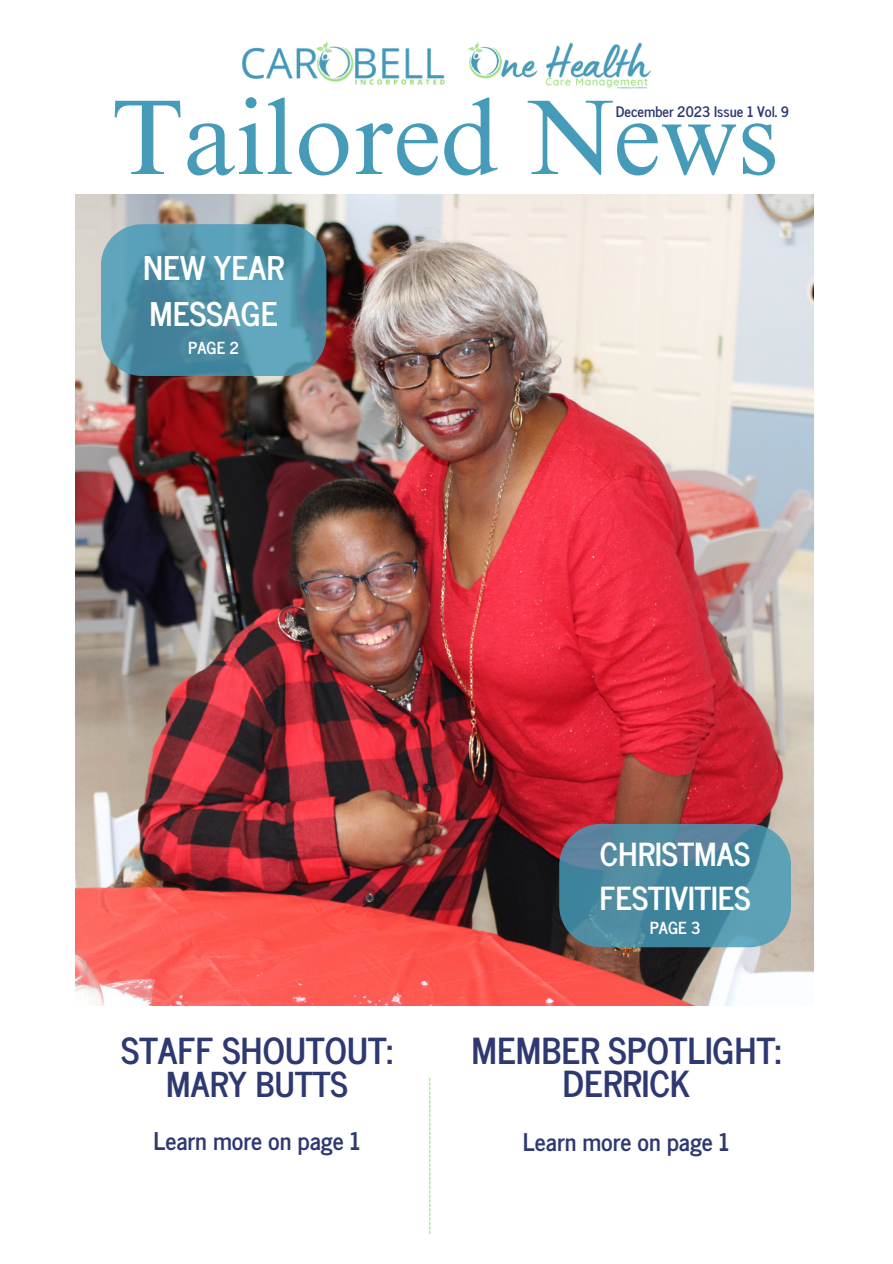
<style>
.page{position:relative;width:893px;height:1264px;background:#fff}
.page>*{position:absolute;margin:0;border:0;box-sizing:border-box;transform-origin:0 0}
.t1{font:106.5px "Times NRMT Pro";color:#469bb9}
.t2{font:700 35.55px/32.7px "News Cycle";color:#2e3972;text-align:center}
.t3{font:700 34.05px "News Cycle";color:#2e3972}
.t4{font:700 32.4px/45px "News Cycle";color:#fff}
.t5{font:700 31.5px/43.8px "News Cycle";color:#fff}
.t6{font:700 24.15px "News Cycle";color:#2e3972}
.t7{font:700 16.5px "News Cycle";color:#fff}
.t8{font:700 14.4px "News Cycle";color:#2e3972}
</style>
<div class="page">
<img style="left:75px;top:194px;width:738px;height:811px">
<svg style="left:101px;top:224px;width:225px;height:152px;background:#5694a9"></svg>
<svg style="left:559px;top:823px;width:232px;height:124px;background:#52899f"></svg>
<img style="left:242px;top:41px;width:202px;height:44px">
<img style="left:468px;top:43px;width:183px;height:46px">
<svg style="left:429px;top:1077px;width:1px;height:157px"></svg>
<p class="t1" style="left:112px;top:98px;width:667px">Tailored News</p>
<h4 class="t8" style="left:615px;top:99px;width:175px">December 2023 Issue 1 Vol. 9</h4>
<h2 class="t4" style="left:143px;top:244px;width:143px">NEW YEAR<br>MESSAGE</h2>
<h2 class="t7" style="left:188px;top:333px;width:52px">PAGE 2</h2>
<h2 class="t2" style="left:121px;top:1032px;width:273px">STAFF SHOUTOUT:</h2>
<h2 class="t3" style="left:166px;top:1054px;width:183px">MARY BUTTS</h2>
<p class="t6" style="left:153px;top:1120px;width:208px">Learn more on page 1</p>
<h3 class="t5" style="left:599px;top:830px;width:152px">CHRISTMAS<br>FESTIVITIES</h3>
<h3 class="t7" style="left:649px;top:912px;width:52px">PAGE 3</h3>
<h2 class="t2" style="left:471px;top:1032px;width:311px">MEMBER SPOTLIGHT:<br>DERRICK</h2>
<h4 class="t6" style="left:523px;top:1120px;width:208px">Learn more on page 1</h4>
</div>
